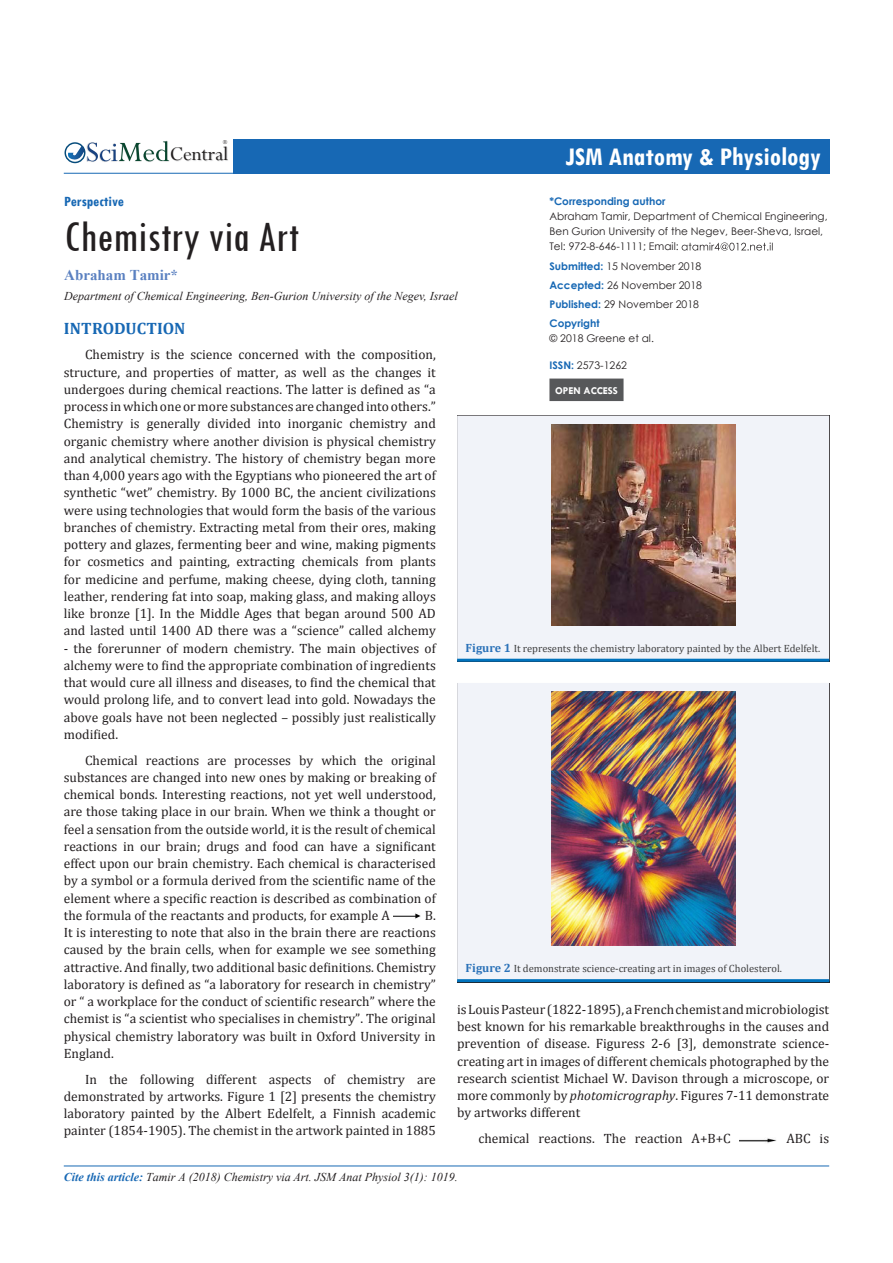
<style>
.page{position:relative;width:893px;height:1263px;background:#fff}
.page>*{position:absolute;margin:0;border:0;box-sizing:border-box;transform-origin:0 0}
.t1{font:condensed 45px "Tw Cen";color:#231f20}
.t2{font:700 condensed 27px "Tw Cen";color:#fff}
.t3{font:21.45px "Perpetua";color:#211e1e}
.t4{font:700 16.5px "Cambria";letter-spacing:-.005em;color:#1768b4}
.t5{font:700 15px "Times New Roman";color:#5b81c1}
.t6{font:700 condensed 15px "Tw Cen";color:#1768b4}
.t7{font:13.5px/17.2px "Cambria";color:#231f20;text-align:justify}
.t8{font:italic 12px "Times New Roman";color:#231f20}
.t9{font:10.5px/15px "Century Gothic";color:#231f20}
.t10{font:10.5px "Cambria";color:#3e3e3f}
.t11{font:700 10.5px "Century Gothic";color:#1768b4}
.t12{font:700 10.5px "Tw Cen";color:#fff}
.s1{font-weight:700;color:#1768b4}
.s2{font-weight:700;font-size:12px;color:#2a71b8}
.s3{font-style:italic}
</style>
<div class="page">
<div style="left:233px;top:139px;width:596px;height:34px;background:#1768b4"></div>
<hr style="left:64px;top:173px;width:765px;height:1px;background:#1768b4">
<hr style="left:64px;top:1166px;width:765px;height:1px;background:#1768b4">
<img style="left:87px;top:147px;width:141px;height:15px">
<div style="left:65px;top:142px;width:20px;height:21px;border:1px solid #074d7c;border-radius:50%"></div>
<svg style="left:68px;top:141px;width:101px;height:20px"></svg>
<div style="left:549px;top:379px;width:74px;height:22px;background:#57585a"></div>
<svg style="left:682px;top:243px;width:91px;height:8px"></svg>
<img style="left:393px;top:913px;width:28px;height:6px">
<div style="left:457px;top:416px;width:372px;height:243px;background:#f1f3f9"></div>
<hr style="left:457px;top:659px;width:372px;height:3px;background:#0072bc">
<img style="left:551px;top:424px;width:184px;height:201px">
<div style="left:457px;top:683px;width:372px;height:296px;background:#f1f3f9"></div>
<hr style="left:457px;top:979px;width:372px;height:3px;background:#0072bc">
<img style="left:551px;top:691px;width:184px;height:255px">
<img style="left:740px;top:1138px;width:37px;height:5px">
<h3 class="t3" style="left:170px;top:141px;width:60px">Central</h3>
<p class="t2" style="left:565px;top:140px;width:257px">JSM Anatomy &amp; Physiology</p>
<p class="t6" style="left:64px;top:192px;width:61px">Perspective</p>
<p class="t1" style="left:64px;top:209px;width:236px">Chemistry via Art</p>
<p class="t5" style="left:64px;top:265px;width:115px">Abraham Tamir*</p>
<p class="t8" style="left:64px;top:287px;width:395px">Department of Chemical Engineering, Ben-Gurion University of the Negev, Israel</p>
<p class="t4" style="left:64px;top:316px;width:123px">INTRODUCTION</p>
<p class="t7" style="left:64px;top:346px;width:374px;text-indent:21px">Chemistry is the science concerned with the composition, structure, and properties of matter, as well as the changes it undergoes during chemical reactions. The latter is defined as “a process in which one or more substances are changed into others.” Chemistry is generally divided into inorganic chemistry and organic chemistry where another division is physical chemistry and analytical chemistry. The history of chemistry began more than 4,000 years ago with the Egyptians who pioneered the art of synthetic “wet” chemistry. By 1000 BC, the ancient civilizations were using technologies that would form the basis of the various branches of chemistry. Extracting metal from their ores, making pottery and glazes, fermenting beer and wine, making pigments for cosmetics and painting, extracting chemicals from plants for medicine and perfume, making cheese, dying cloth, tanning leather, rendering fat into soap, making glass, and making alloys like bronze [1]. In the Middle Ages that began around 500 AD and lasted until 1400 AD there was a “science” called alchemy</p>
<p class="t7" style="left:64px;top:639px;width:374px">- the forerunner of modern chemistry. The main objectives of alchemy were to find the appropriate combination of ingredients that would cure all illness and diseases, to find the chemical that would prolong life, and to convert lead into gold. Nowadays the above goals have not been neglected – possibly just realistically modified.</p>
<p class="t7" style="left:64px;top:751px;width:374px;text-indent:21px">Chemical reactions are processes by which the original substances are changed into new ones by making or breaking of chemical bonds. Interesting reactions, not yet well understood, are those taking place in our brain. When we think a thought or feel a sensation from the outside world, it is the result of chemical reactions in our brain; drugs and food can have a significant effect upon our brain chemistry. Each chemical is characterised by a symbol or a formula derived from the scientific name of the element where a specific reaction is described as combination of the formula of the reactants and products, for example A</p>
<p class="t11" style="left:549px;top:194px;width:117px">*Corresponding author</p>
<p class="t9" style="left:549px;top:209px;width:280px">Abraham Tamir, Department of Chemical Engineering,<br>Ben Gurion University of the Negev, Beer-Sheva, Israel,<br>Tel: 972-8-646-1111; Email:</p>
<p class="t9" style="left:549px;top:258px;width:153px"><span class="s1">Submitted:</span> 15 November 2018</p>
<p class="t9" style="left:549px;top:277px;width:154px"><span class="s1">Accepted:</span> 26 November 2018</p>
<p class="t9" style="left:549px;top:297px;width:151px"><span class="s1">Published:</span> 29 November 2018</p>
<p class="t11" style="left:549px;top:316px;width:52px">Copyright</p>
<p class="t9" style="left:549px;top:331px;width:106px">© 2018 Greene et al.</p>
<p class="t9" style="left:549px;top:357px;width:79px"><span class="s1">ISSN:</span> 2573-1262</p>
<p class="t12" style="left:555px;top:385px;width:64px">OPEN ACCESS</p>
<p class="t10" style="left:466px;top:642px;width:356px"><span class="s2">Figure 1</span> It represents the chemistry laboratory painted by the Albert Edelfelt.</p>
<p class="t7" style="left:64px;top:907px;width:374px;text-indent:361px">B.<br>It is interesting to note that also in the brain there are reactions caused by the brain cells, when for example we see something attractive. And finally, two additional basic definitions. Chemistry laboratory is defined as “a laboratory for research in chemistry” or “ a workplace for the conduct of scientific research” where the chemist is “a scientist who specialises in chemistry”. The original physical chemistry laboratory was built in Oxford University in England.</p>
<p class="t7" style="left:64px;top:1070px;width:374px;text-indent:21px">In the following different aspects of chemistry are demonstrated by artworks. Figure 1 [2] presents the chemistry laboratory painted by the Albert Edelfelt, a Finnish academic painter (1854-1905). The chemist in the artwork painted in 1885</p>
<p class="t10" style="left:466px;top:962px;width:318px"><span class="s2">Figure 2</span> It demonstrate science-creating art in images of Cholesterol.</p>
<p class="t7" style="left:457px;top:1001px;width:374px">is Louis Pasteur (1822-1895), a French chemist and microbiologist best known for his remarkable breakthroughs in the causes and prevention of disease. Figuress 2-6 [3], demonstrate science&shy;creating art in images of different chemicals photographed by the research scientist Michael W. Davison through a microscope, or more commonly by <span class="s3">photomicrography</span>. Figures 7-11 demonstrate by artworks different</p>
<p class="t7" style="left:478px;top:1130px;width:254px">chemical reactions. The reaction A+B+C</p>
<p class="t7" style="left:786px;top:1130px;width:44px">ABC is</p>
<p class="t8" style="left:64px;top:1169px;width:395px"><span class="s1">Cite this article:</span> Tamir A (2018) Chemistry via Art. JSM Anat Physiol 3(1): 1019.</p>
</div>
